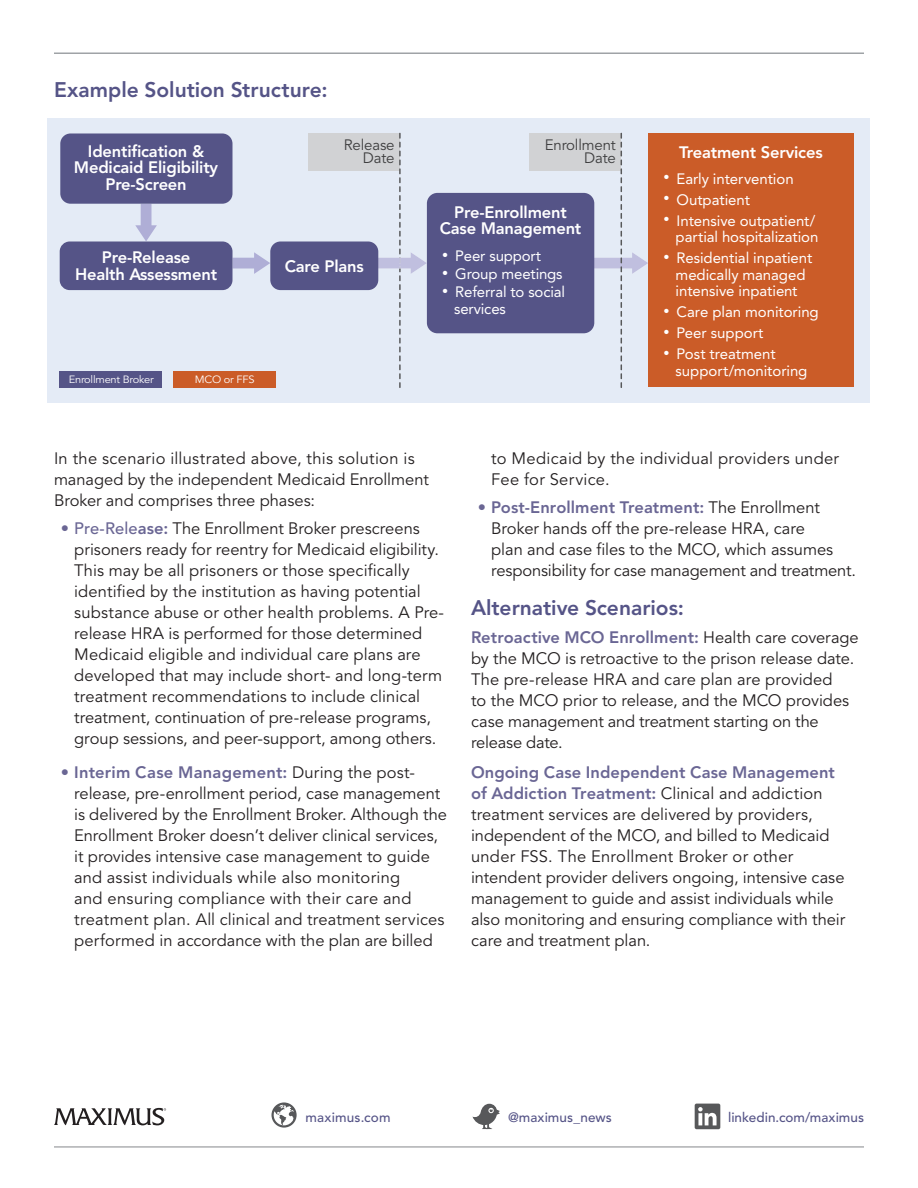
<style>
.page{position:relative;width:918px;height:1188px;background:#fff}
.page>*{position:absolute;margin:0;border:0;box-sizing:border-box;transform-origin:0 0}
.t1{font:800 21px "Avenir LT Pro";color:#555487}
.t2{font:16.5px/21px "Avenir LT Pro";color:#231f20}
.t3{font:800 16.5px/16.5px "Avenir LT Pro";letter-spacing:-.01em;color:#fff;text-align:center}
.t4{font:16.5px/21px "Avenir LT Pro";letter-spacing:.02em;color:#231f20}
.t5{font:15px/16.5px "Avenir LT Pro";letter-spacing:-.005em;color:#fff}
.t6{font:15px/13.5px "Avenir LT Pro";letter-spacing:-.01em;color:#3e3e3f;text-align:right}
.t7{font:500 13.5px "Avenir LT Pro";letter-spacing:.005em;color:#555487}
.t8{font:10.5px "Avenir LT Pro";letter-spacing:-.02em;color:#fff;scale:1.05 1}
.s1{font-weight:500;color:#6a6694}
.s2{font-weight:800;color:#6a6694}
</style>
<div class="page">
<div style="left:48px;top:118px;width:822px;height:286px;background:#e4ebf6"></div>
<div style="left:530px;top:134px;width:91px;height:37px;background:#d1d2d4"></div>
<div style="left:308px;top:134px;width:92px;height:37px;background:#d1d2d4"></div>
<svg style="left:589px;top:133px;width:59px;height:255px"></svg>
<svg style="left:135px;top:204px;width:22px;height:37px"></svg>
<svg style="left:367px;top:133px;width:60px;height:255px"></svg>
<svg style="left:232px;top:252px;width:38px;height:22px"></svg>
<div style="left:60px;top:133px;width:172px;height:71px;background:#555487;border-radius:10px"></div>
<div style="left:60px;top:242px;width:172px;height:48px;background:#555487;border-radius:10px"></div>
<div style="left:270px;top:242px;width:108px;height:48px;background:#555487;border-radius:10px"></div>
<div style="left:427px;top:193px;width:167px;height:140px;background:#555487;border-radius:11px"></div>
<div style="left:648px;top:134px;width:206px;height:253px;background:#cb5c28"></div>
<div style="left:60px;top:371px;width:102px;height:16px;background:#555487"></div>
<div style="left:173px;top:371px;width:103px;height:16px;background:#cb5c28"></div>
<hr style="left:54px;top:52px;width:810px;height:2px;background:#9fa3a6">
<hr style="left:54px;top:1146px;width:810px;height:2px;background:#939598">
<svg style="left:54px;top:1108px;width:112px;height:17px"></svg>
<svg style="left:473px;top:1104px;width:27px;height:25px"></svg>
<svg style="left:695px;top:1104px;width:25px;height:25px"></svg>
<svg style="left:271px;top:1102px;width:26px;height:26px"></svg>
<p class="t1" style="left:54px;top:77px;width:275px">Example Solution Structure:</p>
<p class="t3" style="left:74px;top:143px;width:146px">Identification &amp;<br>Medicaid Eligibility<br>Pre-Screen</p>
<p class="t6" style="left:344px;top:138px;width:52px">Release<br>Date</p>
<p class="t3" style="left:75px;top:249px;width:144px">Pre-Release<br>Health Assessment</p>
<p class="t3" style="left:285px;top:258px;width:81px">Care Plans</p>
<p class="t8" style="left:69px;top:373px;width:83px">Enrollment Broker</p>
<p class="t8" style="left:195px;top:373px;width:58px">MCO or FFS</p>
<p class="t6" style="left:545px;top:138px;width:73px">Enrollment<br>Date</p>
<p class="t3" style="left:440px;top:204px;width:143px">Pre-Enrollment<br>Case Management</p>
<p class="t5" style="left:443px;top:247px;width:100px">● Peer support</p>
<p class="t5" style="left:443px;top:265px;width:121px">● Group meetings</p>
<p class="t5" style="left:454px;top:283px;width:112px;text-indent:-11px">● Referral to social services</p>
<p class="t3" style="left:679px;top:144px;width:145px">Treatment Services</p>
<p class="t5" style="left:664px;top:170px;width:131px">● Early intervention</p>
<p class="t5" style="left:664px;top:191px;width:87px">● Outpatient</p>
<p class="t5" style="left:664px;top:212px;width:156px;text-align:right">● Intensive outpatient/ partial hospitalization</p>
<p class="t5" style="left:664px;top:250px;width:150px;text-align:center">● Residential inpatient medically managed intensive inpatient</p>
<p class="t5" style="left:664px;top:304px;width:156px">● Care plan monitoring</p>
<p class="t5" style="left:664px;top:325px;width:101px">● Peer support</p>
<p class="t5" style="left:676px;top:346px;width:133px;text-indent:-11px">● Post treatment support/monitoring</p>
<p class="t2" style="left:54px;top:448px;width:376px">In the scenario illustrated above, this solution is managed by the independent Medicaid Enrollment<br>Broker and comprises three phases:</p>
<p class="t2" style="left:74px;top:518px;width:371px;text-indent:-13px"><span class="s1">• Pre-Rele</span><span class="s2">ase:</span> The Enrollment Broker prescreens prisoners ready for reentry for Medicaid eligibility.<br>This may be all prisoners or those specifically identified by the institution as having potential substance abuse or other health problems. A Pre&shy;release HRA is performed for those determined Medicaid eligible and individual care plans are developed that may include short- and long-term treatment recommendations to include clinical treatment, continuation of pre-release programs, group sessions, and peer-support, among others.</p>
<p class="t2" style="left:74px;top:762px;width:374px;text-indent:-13px"><span class="s1">•</span> <span class="s2">Interim Case Management:</span> During the post&shy;release, pre-enrollment period, case management is delivered by the Enrollment Broker. Although the Enrollment Broker doesn’t deliver clinical services, it provides intensive case management to guide and assist individuals while also monitoring<br>and ensuring compliance with their care and treatment plan. All clinical and treatment services performed in accordance with the plan are billed</p>
<p class="t4" style="left:491px;top:448px;width:349px">to Medicaid by the individual providers under<br>Fee for Service.</p>
<p class="t2" style="left:491px;top:497px;width:366px;text-indent:-13px"><span class="s1">•</span> <span class="s2">Post-Enrollment Treatment:</span> The Enrollment Broker hands off the pre-release HRA, care<br>plan and case files to the MCO, which assumes responsibility for case management and treatment.</p>
<p class="t1" style="left:471px;top:595px;width:214px">Alternative Scenarios:</p>
<p class="t2" style="left:471px;top:627px;width:389px"><span class="s2">Retroactive MCO Enrollment:</span> Health care coverage by the MCO is retroactive to the prison release date.<br>The pre-release HRA and care plan are provided<br>to the MCO prior to release, and the MCO provides case management and treatment starting on the release date.</p>
<p class="t2" style="left:471px;top:762px;width:376px"><span class="s2">Ongoing Case Independent Case Management of Addiction Treatment:</span> Clinical and addiction treatment services are delivered by providers, independent of the MCO, and billed to Medicaid under FSS. The Enrollment Broker or other intendent provider delivers ongoing, intensive case management to guide and assist individuals while also monitoring and ensuring compliance with their care and treatment plan.</p>
<p class="t7" style="left:306px;top:1109px;width:87px">maximus.com</p>
<p class="t7" style="left:508px;top:1109px;width:105px">@maximus_news</p>
<p class="t7" style="left:728px;top:1109px;width:137px">linkedin.com/maximus</p>
</div>
